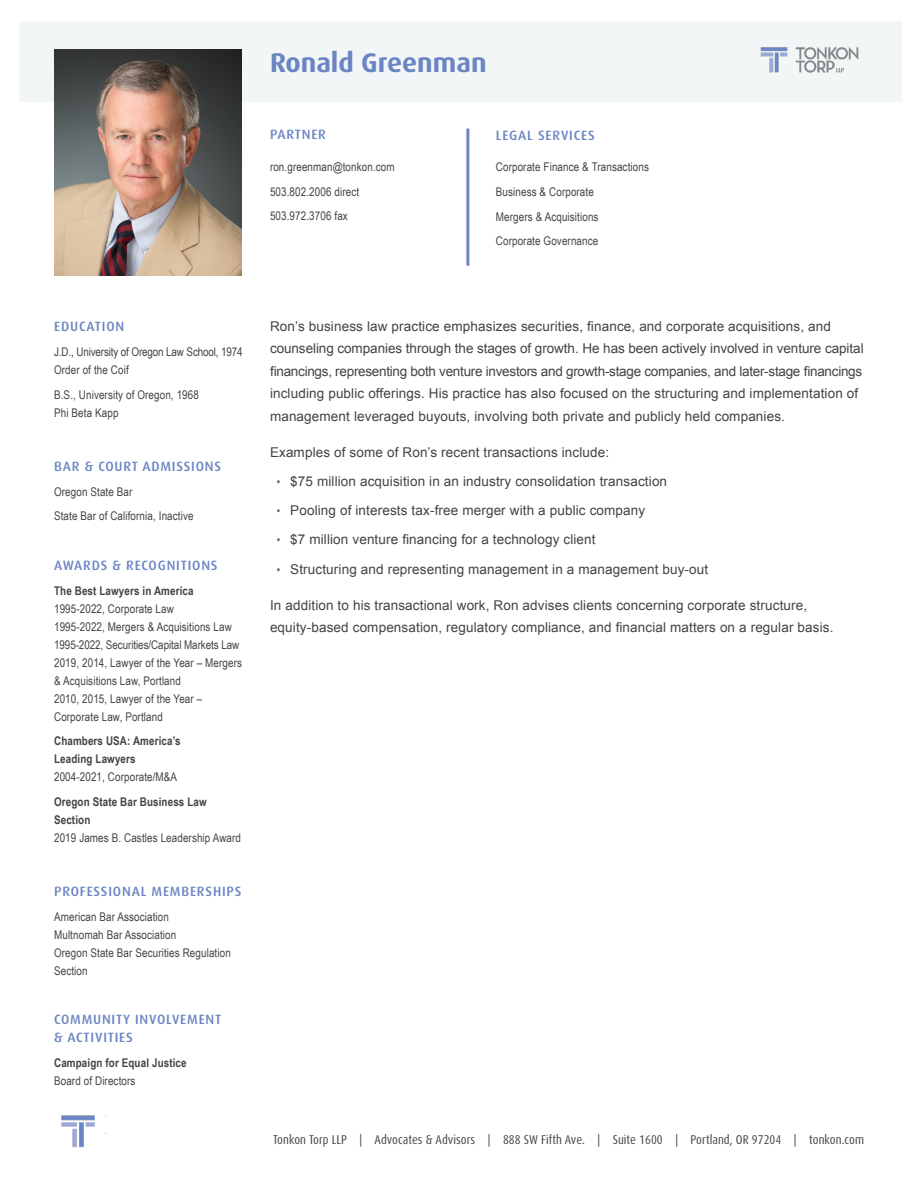
<style>
.page{position:relative;width:918px;height:1188px;background:#fff}
.page>*{position:absolute;margin:0;border:0;box-sizing:border-box;transform-origin:0 0}
.t1{font:700 27px "Dax OT";color:#6b85c3}
.t2{font:13.5px/22.5px "Arial";letter-spacing:.01em;color:#434246}
.t3{font:500 13.5px/18px "Dax OT";letter-spacing:.06em;color:#6b85c3}
.t4{font:condensed 12.75px "Dax OT";letter-spacing:.005em;color:#434246}
.t5{font:12px/18px "Arial Narrow";letter-spacing:.01em;color:#434246}
.t6{font:700 12px/18px "Arial Narrow";letter-spacing:.01em;color:#434246}
.t7{font:12px/18px "Arial Narrow";letter-spacing:-.01em;color:#434246}
.s1{font-weight:700}
.s2{font-weight:400}
.s3{font-family:"Arial Narrow";font-size:12px;color:#606164}
</style>
<div class="page">
<div style="left:19px;top:21px;width:883px;height:81px;background:#f3f6f7"></div>
<img style="left:760px;top:47px;width:99px;height:26px">
<hr style="left:466px;top:129px;width:3px;height:137px;background:#6b85c3">
<img style="left:54px;top:50px;width:188px;height:225px">
<img style="left:61px;top:1115px;width:45px;height:33px">
<p class="t1" style="left:270px;top:45px;width:218px">Ronald Greenman</p>
<p class="t3" style="left:270px;top:126px;width:57px">PARTNER</p>
<p class="t5" style="left:270px;top:157px;width:126px">ron.greenman@tonkon.com</p>
<p class="t5" style="left:270px;top:182px;width:91px">503.802.2006 direct</p>
<p class="t5" style="left:270px;top:207px;width:79px">503.972.3706 fax</p>
<p class="t3" style="left:496px;top:126px;width:100px">LEGAL SERVICES</p>
<p class="t5" style="left:496px;top:157px;width:155px">Corporate Finance &amp; Transactions</p>
<p class="t5" style="left:496px;top:182px;width:99px">Business &amp; Corporate</p>
<p class="t5" style="left:496px;top:207px;width:104px">Mergers &amp; Acquisitions</p>
<p class="t5" style="left:496px;top:232px;width:104px">Corporate Governance</p>
<p class="t3" style="left:54px;top:318px;width:72px">EDUCATION</p>
<p class="t7" style="left:54px;top:342px;width:190px">J.D., University of Oregon Law School, 1974<br>Order of the Coif</p>
<p class="t5" style="left:54px;top:385px;width:146px">B.S., University of Oregon, 1968<br>Phi Beta Kapp</p>
<p class="t3" style="left:54px;top:457px;width:168px">BAR &amp; COURT ADMISSIONS</p>
<p class="t5" style="left:54px;top:482px;width:80px">Oregon State Bar</p>
<p class="t5" style="left:54px;top:507px;width:141px">State Bar of California, Inactive</p>
<p class="t3" style="left:54px;top:556px;width:165px">AWARDS &amp; RECOGNITIONS</p>
<p class="t5" style="left:54px;top:581px;width:189px"><span class="s1">The Best Lawyers in America<br></span>1995-2022, Corporate Law<br>1995-2022, Mergers &amp; Acquisitions Law<br>1995-2022, Securities/Capital Markets Law<br>2019, 2014, Lawyer of the Year – Mergers &amp; Acquisitions Law, Portland<br>2010, 2015, Lawyer of the Year –<br>Corporate Law, Portland</p>
<p class="t6" style="left:54px;top:732px;width:128px">Chambers USA: America’s<br>Leading Lawyers<br><span class="s2">2004-2021, Corporate/M&amp;A</span></p>
<p class="t5" style="left:54px;top:792px;width:188px"><span class="s1">Oregon State Bar Business Law<br>Section<br></span>2019 James B. Castles Leadership Award</p>
<p class="t3" style="left:54px;top:883px;width:189px">PROFESSIONAL MEMBERSHIPS</p>
<p class="t5" style="left:54px;top:907px;width:178px">American Bar Association<br>Multnomah Bar Association<br>Oregon State Bar Securities Regulation<br>Section</p>
<p class="t3" style="left:54px;top:1011px;width:169px">COMMUNITY INVOLVEMENT &amp; ACTIVITIES</p>
<p class="t6" style="left:54px;top:1053px;width:134px">Campaign for Equal Justice<br><span class="s2">Board of Directors</span></p>
<p class="t2" style="left:270px;top:315px;width:595px">Ron’s business law practice emphasizes securities, finance, and corporate acquisitions, and counseling companies through the stages of growth. He has been actively involved in venture capital financings, representing both venture investors and growth-stage companies, and later-stage financings including public offerings. His practice has also focused on the structuring and implementation of management leveraged buyouts, involving both private and publicly held companies.</p>
<p class="t2" style="left:270px;top:441px;width:341px">Examples of some of Ron’s recent transactions include:</p>
<p class="t2" style="left:277px;top:470px;width:392px"><span class="s3">•</span> $75 million acquisition in an industry consolidation transaction</p>
<p class="t2" style="left:277px;top:499px;width:370px"><span class="s3">•</span> Pooling of interests tax-free merger with a public company</p>
<p class="t2" style="left:277px;top:528px;width:320px"><span class="s3">•</span> $7 million venture financing for a technology client</p>
<p class="t2" style="left:277px;top:558px;width:433px"><span class="s3">•</span> Structuring and representing management in a management buy-out</p>
<p class="t2" style="left:270px;top:594px;width:565px">In addition to his transactional work, Ron advises clients concerning corporate structure, equity-based compensation, regulatory compliance, and financial matters on a regular basis.</p>
<p class="t4" style="left:273px;top:1131px;width:593px">Tonkon Torp LLP | Advocates &amp; Advisors | 888 SW Fifth Ave. | Suite 1600 | Portland, OR 97204 | tonkon.com</p>
</div>
